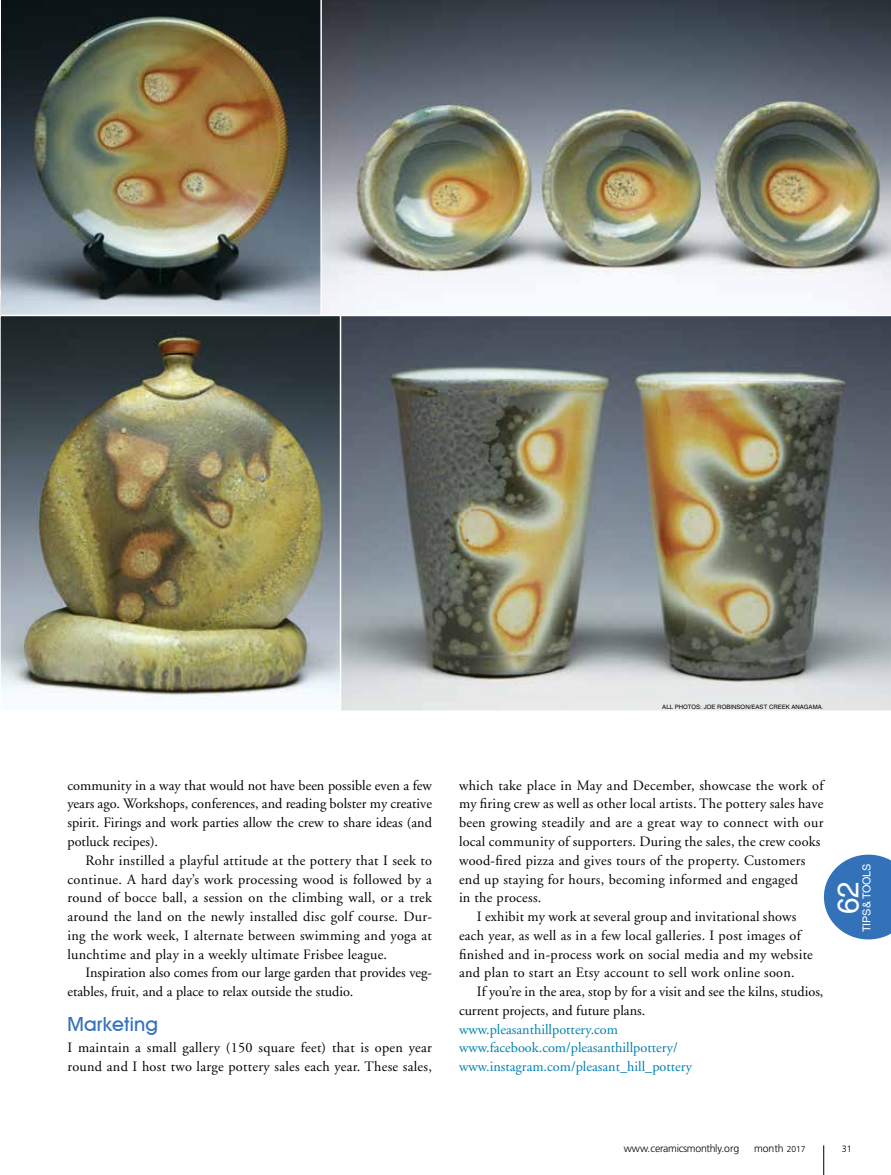
<style>
.page{position:relative;width:891px;height:1175px;background:#fff}
.page>*{position:absolute;margin:0;border:0;box-sizing:border-box;transform-origin:0 0}
.t1{font:29.7px "Helvetica";color:#fff}
.t2{font:500 19.5px "Avant Garde IT Cby BT";letter-spacing:.01em;color:#3372b9}
.t3{font:14.25px/18.8px "Adobe Garamond";letter-spacing:.02em;color:#000;text-align:justify}
.t4{font:14.25px/18.8px "Adobe Garamond";color:#000}
.t5{font:14.25px/18.8px "Adobe Garamond";color:#0080ae}
.t6{font:10.8px "Helvetica";letter-spacing:-.02em;color:#fff}
.t7{font:300 10.5px "Frutiger";letter-spacing:-.015em;color:#000}
.t8{font:300 9.15px "Frutiger";color:#000}
.t9{font:6px "Helvetica";letter-spacing:.01em;color:#000}
.s1{font-size:8.55px}
</style>
<div class="page">
<svg style="left:823px;top:1145px;width:1px;height:29px"></svg>
<img style="left:322px;top:0;width:569px;height:314px">
<img style="left:9px;top:0;width:313px;height:315px">
<img style="left:341px;top:316px;width:550px;height:395px">
<img style="left:9px;top:318px;width:329px;height:382px">
<div style="left:0;top:315px;width:341px;height:397px;border:2px solid #fff"></div>
<svg style="left:0;top:0;width:9px;height:712px;background:#707a81"></svg>
<svg style="left:824px;top:854px;width:67px;height:85px;background:#5388c4"></svg>
<p class="t9" style="left:662px;top:703px;width:163px">ALL PHOTOS: JOE ROBINSON/EAST CREEK ANAGAMA.</p>
<p class="t3" style="left:68px;top:776px;width:366px">community in a way that would not have been possible even a few years ago. Workshops, conferences, and reading bolster my creative spirit. Firings and work parties allow the crew to share ideas (and potluck recipes).</p>
<p class="t3" style="left:68px;top:851px;width:366px;text-indent:18px">Rohr instilled a playful attitude at the pottery that I seek to continue. A hard day’s work processing wood is followed by a round of bocce ball, a session on the climbing wall, or a trek around the land on the newly installed disc golf course. Dur&shy;ing the work week, I alternate between swimming and yoga at lunchtime and play in a weekly ultimate Frisbee league.</p>
<p class="t4" style="left:68px;top:963px;width:366px;text-indent:18px">Inspiration also comes from our large garden that provides veg&shy;etables, fruit, and a place to relax outside the studio.</p>
<h2 class="t2" style="left:68px;top:1012px;width:92px">Marketing</h2>
<p class="t3" style="left:68px;top:1038px;width:366px">I maintain a small gallery (150 square feet) that is open year round and I host two large pottery sales each year. These sales,</p>
<p class="t3" style="left:459px;top:776px;width:366px">which take place in May and December, showcase the work of</p>
<p class="t3" style="left:459px;top:795px;width:366px">my firing crew as well as other local artists. The pottery sales have</p>
<p class="t3" style="left:459px;top:813px;width:366px">been growing steadily and are a great way to connect with our</p>
<p class="t3" style="left:459px;top:832px;width:363px">local community of supporters. During the sales, the crew cooks</p>
<p class="t3" style="left:459px;top:851px;width:348px">wood-fired pizza and gives tours of the property. Customers</p>
<p class="t3" style="left:459px;top:870px;width:341px">end up staying for hours, becoming informed and engaged</p>
<p class="t3" style="left:459px;top:888px;width:84px">in the process.</p>
<p class="t3" style="left:477px;top:907px;width:321px">I exhibit my work at several group and invitational shows</p>
<p class="t3" style="left:459px;top:926px;width:343px">each year, as well as in a few local galleries. I post images of</p>
<p class="t3" style="left:459px;top:945px;width:355px">finished and in-process work on social media and my website</p>
<p class="t3" style="left:459px;top:963px;width:337px">and plan to start an Etsy account to sell work online soon.</p>
<p class="t4" style="left:477px;top:982px;width:348px">If you’re in the area, stop by for a visit and see the kilns, studios,</p>
<p class="t4" style="left:459px;top:1001px;width:188px">current projects, and future plans.</p>
<p class="t5" style="left:459px;top:1020px;width:235px">www.pleasanthillpottery.com www.facebook.com/pleasanthillpottery/ www.instagram.com/pleasant_hill_pottery</p>
<p class="t6" style="left:860px;top:932px;width:70px;rotate:-90deg">TIPS &amp; TOOLS</p>
<h1 class="t1" style="left:831px;top:914px;width:34px;rotate:-90deg">62</h1>
<p class="t7" style="left:624px;top:1142px;width:117px">www.ceramicsmonthly.org</p>
<p class="t7" style="left:754px;top:1142px;width:53px">month <span class="s1">2017</span></p>
<p class="t8" style="left:842px;top:1143px;width:12px">31</p>
</div>
